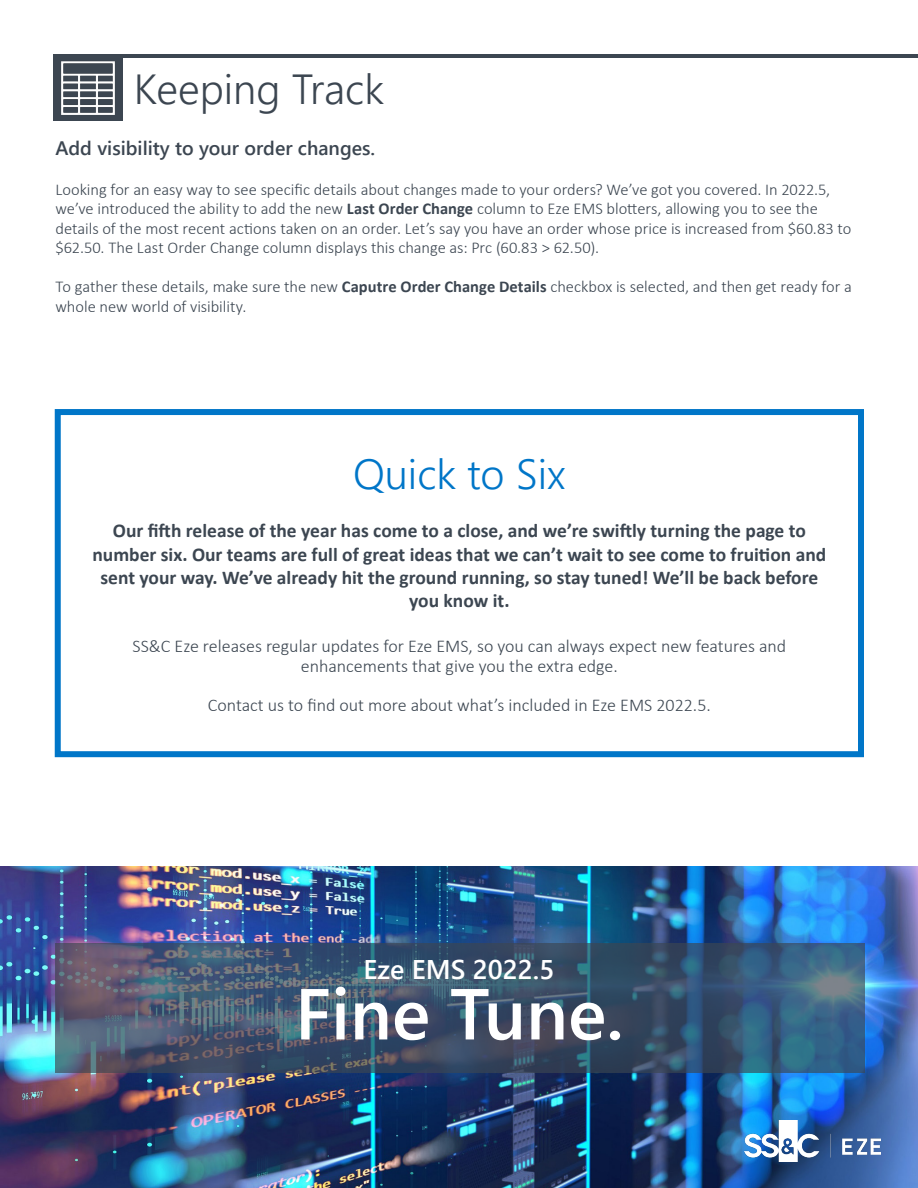
<style>
.page{position:relative;width:918px;height:1188px;background:#fff}
.page>*{position:absolute;margin:0;border:0;box-sizing:border-box;transform-origin:0 0}
.t1{font:600 72px "Segoe UI";color:#fff}
.t2{font:300 42px "Segoe UI";color:#3c4651}
.t3{font:300 42px "Segoe UI";color:#0076c8}
.t4{font:600 27px "Segoe UI";color:#fff}
.t5{font:700 19.5px/23.4px "Calibri";color:#3c4651;text-align:center}
.t6{font:600 19.5px "Segoe UI";color:#3c4651}
.t7{font:300 18px/19.5px "Calibri";color:#3c4651;text-align:center}
.t8{font:300 16.5px/19.5px "Calibri";letter-spacing:-.005em;color:#3c4651}
.s1{font-weight:700}
</style>
<div class="page">
<img style="left:1px;top:866px;width:917px;height:321px">
<div style="left:55px;top:409px;width:809px;height:348px;border:6px solid #0076c8"></div>
<img style="left:744px;top:1121px;width:136px;height:40px">
<svg style="left:55px;top:944px;width:810px;height:129px;background:#40566f"></svg>
<div style="left:53px;top:54px;width:70px;height:67px;background:#3c4651"></div>
<hr style="left:123px;top:54px;width:795px;height:4px;background:#3c4651">
<img style="left:61px;top:61px;width:54px;height:54px">
<p class="t2" style="left:134px;top:50px;width:252px">Keeping Track</p>
<p class="t6" style="left:55px;top:130px;width:321px">Add visibility to your order changes.</p>
<p class="t8" style="left:55px;top:179px;width:797px">Looking for an easy way to see specific details about changes made to your orders? We’ve got you covered. In 2022.5, we’ve introduced the ability to add the new <span class="s1">Last Order Change</span> column to Eze EMS blotters, allowing you to see the details of the most recent actions taken on an order. Let’s say you have an order whose price is increased from $60.83 to $62.50. The Last Order Change column displays this change as: Prc (60.83 &gt; 62.50).</p>
<p class="t8" style="left:55px;top:277px;width:798px">To gather these details, make sure the new <span class="s1">Caputre Order Change Details</span> checkbox is selected, and then get ready for a whole new world of visibility.</p>
<p class="t3" style="left:353px;top:434px;width:214px">Quick to Six</p>
<p class="t5" style="left:92px;top:519px;width:735px">Our fifth release of the year has come to a close, and we’re swiftly turning the page to number six. Our teams are full of great ideas that we can’t wait to see come to fruition and sent your way. We’ve already hit the ground running, so stay tuned! We’ll be back before you know it.</p>
<p class="t7" style="left:133px;top:636px;width:655px">SS&amp;C Eze releases regular updates for Eze EMS, so you can always expect new features and enhancements that give you the extra edge.</p>
<p class="t7" style="left:208px;top:695px;width:504px">Contact us to find out more about what’s included in Eze EMS 2022.5.</p>
<p class="t4" style="left:364px;top:944px;width:192px">Eze EMS 2022.5</p>
<p class="t1" style="left:295px;top:946px;width:330px">Fine Tune.</p>
</div>
